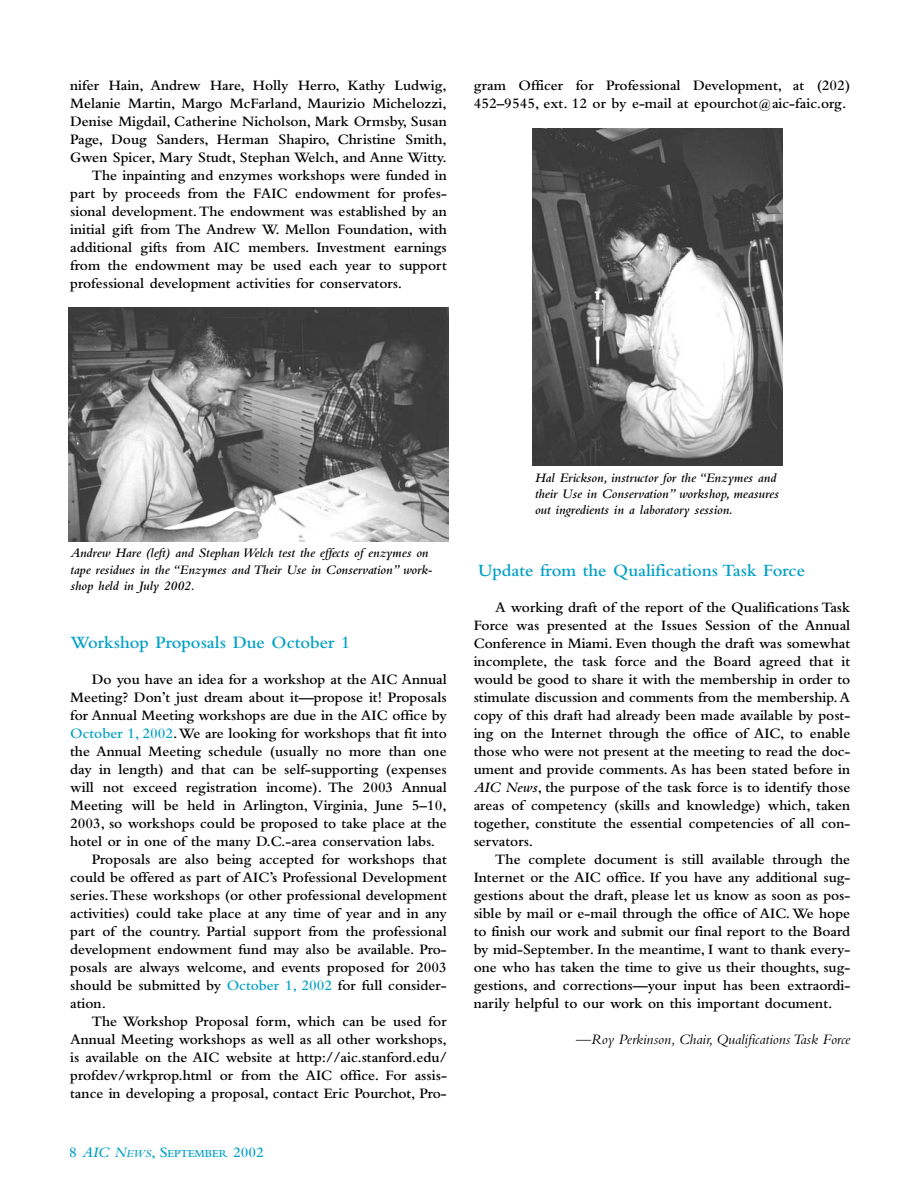
<style>
.page{position:relative;width:918px;height:1188px;background:#fff}
.page>*{position:absolute;margin:0;border:0;box-sizing:border-box;transform-origin:0 0}
.t1{font:600 18px "Bembo";color:#02a0c6}
.t2{font:600 15px/18px "Bembo";color:#000;text-align:justify}
.t3{font:italic 15px "Bembo";color:#000}
.t4{font:italic 600 13.5px/16.2px "Bembo";color:#000}
.t5{font:600 11.25px "Bembo";color:#02a0c6}
.s1{color:#02a0c6}
.s2{font-size:15px}
.s3{font-style:italic;font-size:15px}
.s4{font-style:italic}
</style>
<div class="page">
<img style="left:532px;top:128px;width:251px;height:337px">
<img style="left:68px;top:308px;width:380px;height:233px">
<p class="t2" style="left:70px;top:78px;width:378px">nifer Hain, Andrew Hare, Holly Herro, Kathy Ludwig,</p>
<p class="t2" style="left:70px;top:96px;width:378px">Melanie Martin, Margo McFarland, Maurizio Michelozzi,</p>
<p class="t2" style="left:70px;top:114px;width:378px">Denise Migdail, Catherine Nicholson, Mark Ormsby, Susan</p>
<p class="t2" style="left:70px;top:132px;width:378px">Page, Doug Sanders, Herman Shapiro, Christine Smith,</p>
<p class="t2" style="left:70px;top:150px;width:378px">Gwen Spicer, Mary Studt, Stephan Welch, and Anne Witty.</p>
<p class="t2" style="left:92px;top:168px;width:356px">The inpainting and enzymes workshops were funded in</p>
<p class="t2" style="left:70px;top:186px;width:378px">part by proceeds from the FAIC endowment for profes-</p>
<p class="t2" style="left:70px;top:204px;width:378px">sional development.The endowment was established by an</p>
<p class="t2" style="left:70px;top:222px;width:378px">initial gift from The Andrew W. Mellon Foundation, with</p>
<p class="t2" style="left:70px;top:240px;width:378px">additional gifts from AIC members. Investment earnings</p>
<p class="t2" style="left:70px;top:258px;width:378px">from the endowment may be used each year to support</p>
<p class="t2" style="left:70px;top:276px;width:333px">professional development activities for conservators.</p>
<p class="t2" style="left:474px;top:78px;width:378px">gram Officer for Professional Development, at (202)<br>452–9545, ext. 12 or by e-mail at epourchot@aic-faic.org.</p>
<p class="t4" style="left:70px;top:546px;width:364px">Andrew Hare (left) and Stephan Welch test the effects of enzymes on tape residues in the “Enzymes and Their Use in Conservation” work&shy;shop held in July 2002.</p>
<p class="t1" style="left:70px;top:636px;width:282px">Workshop Proposals Due October 1</p>
<p class="t2" style="left:92px;top:672px;width:357px">Do you have an idea for a workshop at the AIC Annual</p>
<p class="t2" style="left:70px;top:690px;width:378px">Meeting? Don’t just dream about it—propose it! Proposals</p>
<p class="t2" style="left:70px;top:708px;width:378px">for Annual Meeting workshops are due in the AIC office by</p>
<p class="t2" style="left:70px;top:726px;width:378px"><span class="s1">October 1, 2002</span>.We are looking for workshops that fit into</p>
<p class="t2" style="left:70px;top:744px;width:378px">the Annual Meeting schedule (usually no more than one</p>
<p class="t2" style="left:70px;top:762px;width:378px">day in length) and that can be self-supporting (expenses</p>
<p class="t2" style="left:70px;top:780px;width:378px">will not exceed registration income). The 2003 Annual</p>
<p class="t2" style="left:70px;top:798px;width:378px">Meeting will be held in Arlington, Virginia, June 5–10,</p>
<p class="t2" style="left:70px;top:816px;width:378px">2003, so workshops could be proposed to take place at the</p>
<p class="t2" style="left:70px;top:834px;width:367px">hotel or in one of the many D.C.-area conservation labs.</p>
<p class="t2" style="left:92px;top:852px;width:356px">Proposals are also being accepted for workshops that</p>
<p class="t2" style="left:70px;top:870px;width:378px">could be offered as part of AIC’s Professional Development</p>
<p class="t2" style="left:70px;top:888px;width:378px">series.These workshops (or other professional development</p>
<p class="t2" style="left:70px;top:906px;width:378px">activities) could take place at any time of year and in any</p>
<p class="t2" style="left:70px;top:924px;width:378px">part of the country. Partial support from the professional</p>
<p class="t2" style="left:70px;top:942px;width:378px">development endowment fund may also be available. Pro-</p>
<p class="t2" style="left:70px;top:960px;width:378px">posals are always welcome, and events proposed for 2003</p>
<p class="t2" style="left:70px;top:978px;width:378px">should be submitted by <span class="s1">October 1, 2002</span> for full consider-</p>
<p class="t2" style="left:70px;top:996px;width:37px">ation.</p>
<p class="t2" style="left:92px;top:1014px;width:356px">The Workshop Proposal form, which can be used for</p>
<p class="t2" style="left:70px;top:1032px;width:378px">Annual Meeting workshops as well as all other workshops,</p>
<p class="t2" style="left:70px;top:1050px;width:378px">is available on the AIC website at http://aic.stanford.edu/</p>
<p class="t2" style="left:70px;top:1068px;width:378px">profdev/wrkprop.html or from the AIC office. For assis-</p>
<p class="t2" style="left:70px;top:1086px;width:378px">tance in developing a proposal, contact Eric Pourchot, Pro-</p>
<p class="t5" style="left:69px;top:1150px;width:196px"><span class="s2">8</span> <span class="s3">AIC N</span><span class="s4">EWS</span><span class="s2">, S</span>EPTEMBER <span class="s2">2002</span></p>
<p class="t4" style="left:535px;top:471px;width:245px">Hal Erickson, instructor for the “Enzymes and their Use in Conservation” workshop, measures out ingredients in a laboratory session.</p>
<p class="t1" style="left:478px;top:564px;width:329px">Update from the Qualifications Task Force</p>
<p class="t2" style="left:474px;top:600px;width:378px;text-indent:22px">A working draft of the report of the Qualifications Task Force was presented at the Issues Session of the Annual Conference in Miami. Even though the draft was somewhat incomplete, the task force and the Board agreed that it would be good to share it with the membership in order to stimulate discussion and comments from the membership.A copy of this draft had already been made available by post&shy;ing on the Internet through the office of AIC, to enable those who were not present at the meeting to read the doc&shy;ument and provide comments. As has been stated before in <span class="s4">AIC News</span>, the purpose of the task force is to identify those areas of competency (skills and knowledge) which, taken together, constitute the essential competencies of all con&shy;servators.</p>
<p class="t2" style="left:474px;top:852px;width:378px;text-indent:22px">The complete document is still available through the Internet or the AIC office. If you have any additional sug&shy;gestions about the draft, please let us know as soon as pos&shy;sible by mail or e-mail through the office of AIC.We hope to finish our work and submit our final report to the Board by mid-September. In the meantime, I want to thank every&shy;one who has taken the time to give us their thoughts, sug&shy;gestions, and corrections—your input has been extraordi&shy;narily helpful to our work on this important document.</p>
<p class="t3" style="left:576px;top:1034px;width:275px">—Roy Perkinson, Chair, Qualifications Task Force</p>
</div>
